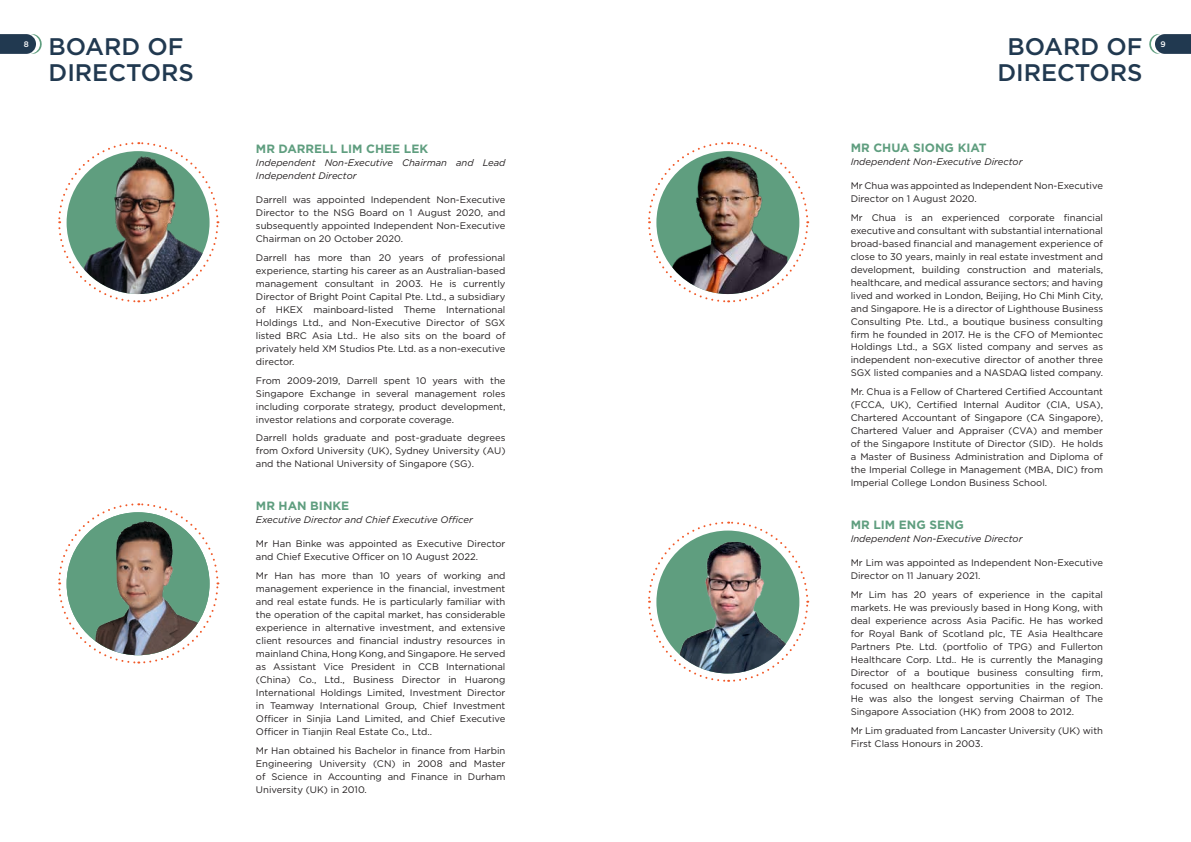
<style>
.page{position:relative;width:1191px;height:842px;background:#fff}
.page>*{position:absolute;margin:0;border:0;box-sizing:border-box;transform-origin:0 0}
.t1{font:500 24px/26px "Gotham";color:#213950}
.t2{font:700 12px "Gotham";color:#5f9e7f}
.t3{font:9.5px/13px "Gotham";color:#231f20;text-align:justify}
.t4{font:italic 9.5px/13px "Gotham";color:#231f20}
.t5{font:500 8px "Gotham";color:#fff}
</style>
<div class="page">
<img style="left:58px;top:142px;width:161px;height:161px">
<svg style="left:58px;top:503px;width:161px;height:161px"></svg>
<svg style="left:648px;top:142px;width:161px;height:161px"></svg>
<svg style="left:648px;top:521px;width:161px;height:161px"></svg>
<div style="left:656px;top:151px;width:143px;height:143px;background:#5f9e7f;border-radius:50%"></div>
<img style="left:668px;top:151px;width:119px;height:143px">
<img style="left:656px;top:531px;width:143px;height:142px;border-radius:71px">
<div style="left:67px;top:512px;width:142px;height:143px;background:#5f9e7f;border-radius:50%"></div>
<img style="left:93px;top:521px;width:116px;height:134px">
<svg style="left:0;top:34px;width:42px;height:20px"></svg>
<svg style="left:1149px;top:34px;width:42px;height:20px"></svg>
<h1 class="t1" style="left:49px;top:33px;width:147px">BOARD OF<br>DIRECTORS</h1>
<h1 class="t1" style="left:997px;top:33px;width:147px;text-align:center">BOARD OF<br>DIRECTORS</h1>
<p class="t5" style="left:24px;top:39px;width:7px">8</p>
<p class="t5" style="left:1160px;top:39px;width:7px">9</p>
<p class="t2" style="left:256px;top:141px;width:174px">MR DARRELL LIM CHEE LEK</p>
<p class="t4" style="left:256px;top:156px;width:251px">Independent Non-Executive Chairman and Lead<br>Independent Director</p>
<p class="t3" style="left:256px;top:193px;width:251px">Darrell was appointed Independent Non-Executive Director to the NSG Board on 1 August 2020, and subsequently appointed Independent Non-Executive Chairman on 20 October 2020.</p>
<p class="t3" style="left:256px;top:251px;width:251px">Darrell has more than 20 years of professional experience, starting his career as an Australian-based management consultant in 2003. He is currently Director of Bright Point Capital Pte. Ltd., a subsidiary of HKEX mainboard-listed Theme International Holdings Ltd., and Non-Executive Director of SGX listed BRC Asia Ltd.. He also sits on the board of privately held XM Studios Pte. Ltd. as a non-executive director.</p>
<p class="t3" style="left:256px;top:373px;width:251px">From 2009-2019, Darrell spent 10 years with the Singapore Exchange in several management roles including corporate strategy, product development, investor relations and corporate coverage.</p>
<p class="t3" style="left:256px;top:431px;width:251px">Darrell holds graduate and post-graduate degrees from Oxford University (UK), Sydney University (AU) and the National University of Singapore (SG).</p>
<p class="t2" style="left:256px;top:498px;width:95px">MR HAN BINKE</p>
<p class="t4" style="left:256px;top:513px;width:218px">Executive Director and Chief Executive Officer</p>
<p class="t3" style="left:256px;top:537px;width:251px">Mr Han Binke was appointed as Executive Director and Chief Executive Officer on 10 August 2022.</p>
<p class="t3" style="left:256px;top:569px;width:251px">Mr Han has more than 10 years of working and management experience in the financial, investment and real estate funds. He is particularly familiar with the operation of the capital market, has considerable experience in alternative investment, and extensive client resources and financial industry resources in mainland China, Hong Kong, and Singapore. He served as Assistant Vice President in CCB International (China) Co., Ltd., Business Director in Huarong International Holdings Limited, Investment Director in Teamway International Group, Chief Investment Officer in Sinjia Land Limited, and Chief Executive Officer in Tianjin Real Estate Co., Ltd..</p>
<p class="t3" style="left:256px;top:744px;width:251px">Mr Han obtained his Bachelor in finance from Harbin Engineering University (CN) in 2008 and Master of Science in Accounting and Finance in Durham University (UK) in 2010.</p>
<p class="t2" style="left:850px;top:139px;width:137px">MR CHUA SIONG KIAT</p>
<p class="t4" style="left:850px;top:154px;width:173px">Independent Non-Executive Director</p>
<p class="t3" style="left:850px;top:179px;width:254px">Mr Chua was appointed as Independent Non-Executive<br>Director on 1 August 2020.</p>
<p class="t3" style="left:850px;top:210px;width:254px">Mr Chua is an experienced corporate financial executive and consultant with substantial international broad-based financial and management experience of close to 30 years, mainly in real estate investment and development, building construction and materials, healthcare, and medical assurance sectors; and having lived and worked in London, Beijing, Ho Chi Minh City, and Singapore. He is a director of Lighthouse Business Consulting Pte. Ltd., a boutique business consulting firm he founded in 2017. He is the CFO of Memiontec Holdings Ltd., a SGX listed company and serves as independent non-executive director of another three SGX listed companies and a NASDAQ listed company.</p>
<p class="t3" style="left:850px;top:385px;width:254px">Mr. Chua is a Fellow of Chartered Certified Accountant (FCCA, UK), Certified Internal Auditor (CIA, USA), Chartered Accountant of Singapore (CA Singapore), Chartered Valuer and Appraiser (CVA) and member of the Singapore Institute of Director (SID). He holds a Master of Business Administration and Diploma of the Imperial College in Management (MBA, DIC) from Imperial College London Business School.</p>
<p class="t2" style="left:850px;top:517px;width:115px">MR LIM ENG SENG</p>
<p class="t4" style="left:850px;top:532px;width:173px">Independent Non-Executive Director</p>
<p class="t3" style="left:850px;top:556px;width:254px">Mr Lim was appointed as Independent Non-Executive<br>Director on 11 January 2021.</p>
<p class="t3" style="left:850px;top:588px;width:254px">Mr Lim has 20 years of experience in the capital markets. He was previously based in Hong Kong, with deal experience across Asia Pacific. He has worked for Royal Bank of Scotland plc, TE Asia Healthcare Partners Pte. Ltd. (portfolio of TPG) and Fullerton Healthcare Corp. Ltd.. He is currently the Managing Director of a boutique business consulting firm, focused on healthcare opportunities in the region.<br>He was also the longest serving Chairman of The Singapore Association (HK) from 2008 to 2012.</p>
<p class="t3" style="left:850px;top:723px;width:254px">Mr Lim graduated from Lancaster University (UK) with<br>First Class Honours in 2003.</p>
</div>
